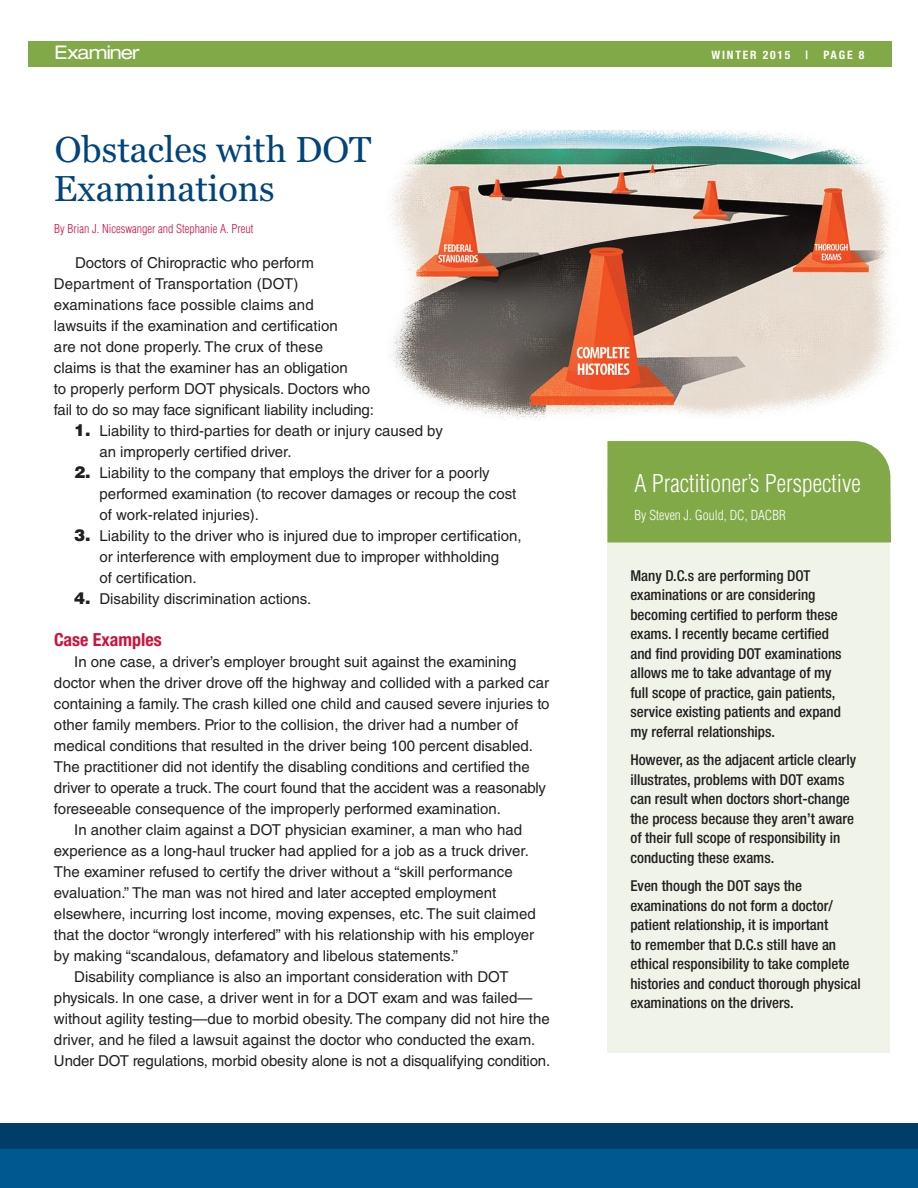
<style>
.page{position:relative;width:918px;height:1188px;background:#fff}
.page>*{position:absolute;margin:0;border:0;box-sizing:border-box;transform-origin:0 0}
.t1{font:36px/39px "Georgia";color:#00447b}
.t2{font:300 condensed 24px "Helvetica LT Std";color:#fff}
.t3{font:expanded 18.75px "Helvetica Neue";letter-spacing:-.05em;color:#fff}
.t4{font:700 condensed 18px "Helvetica Neue LT Std";color:#cd123d}
.t5{font:15px/21px "Helvetica LT Std";color:#231f20}
.t6{font:500 condensed 15px/19.5px "Helvetica Neue LT Std";color:#231f20}
.t7{font:300 condensed 13.5px "Helvetica LT Std";color:#fff}
.t8{font:300 condensed 12px "Helvetica LT Std";color:#cd123d}
.t9{font:700 condensed 11.7px "Helvetica Neue";letter-spacing:.15em;color:#fff}
.s1{font-weight:900;font-size:16.5px}
</style>
<div class="page">
<div style="left:0;top:1136px;width:918px;height:52px;background:#005890"></div>
<div style="left:0;top:1124px;width:918px;height:25px;background:#003e69"></div>
<div style="left:28px;top:41px;width:864px;height:26px;background:#82a947"></div>
<div style="left:607px;top:488px;width:283px;height:565px;background:#f0f4e8"></div>
<div style="left:607px;top:441px;width:284px;height:102px;background:#82a947"></div>
<img style="left:390px;top:130px;width:502px;height:290px">
<p class="t3" style="left:55px;top:46px;width:87px">Examiner</p>
<p class="t9" style="left:712px;top:51px;width:80px">WINTER 2015</p>
<p class="t9" style="left:806px;top:51px;width:4px">|</p>
<p class="t9" style="left:824px;top:51px;width:42px">PAGE 8</p>
<h1 class="t1" style="left:54px;top:130px;width:319px">Obstacles with DOT<br>Examinations</h1>
<p class="t8" style="left:54px;top:224px;width:201px">By Brian J. Niceswanger and Stephanie A. Preut</p>
<p class="t5" style="left:54px;top:253px;width:321px;text-indent:21px">Doctors of Chiropractic who perform Department of Transportation (DOT) examinations face possible claims and<br>lawsuits if the examination and certification<br>are not done properly. The crux of these<br>claims is that the examiner has an obligation<br>to properly perform DOT physicals. Doctors who fail to do so may face significant liability including:</p>
<p class="t5" style="left:99px;top:421px;width:345px;text-indent:-25px"><span class="s1">1.</span> Liability to third-parties for death or injury caused by an improperly certified driver.</p>
<p class="t5" style="left:99px;top:463px;width:419px;text-indent:-25px"><span class="s1">2.</span> Liability to the company that employs the driver for a poorly performed examination (to recover damages or recoup the cost of work-related injuries).</p>
<p class="t5" style="left:99px;top:526px;width:424px;text-indent:-25px"><span class="s1">3.</span> Liability to the driver who is injured due to improper certification, or interference with employment due to improper withholding<br>of certification.</p>
<p class="t5" style="left:74px;top:589px;width:239px"><span class="s1">4.</span> Disability discrimination actions.</p>
<p class="t4" style="left:54px;top:633px;width:109px">Case Examples</p>
<p class="t5" style="left:74px;top:652px;width:444px">In one case, a driver’s employer brought suit against the examining</p>
<p class="t5" style="left:54px;top:673px;width:497px">doctor when the driver drove off the highway and collided with a parked car</p>
<p class="t5" style="left:54px;top:694px;width:497px">containing a family. The crash killed one child and caused severe injuries to</p>
<p class="t5" style="left:54px;top:715px;width:466px">other family members. Prior to the collision, the driver had a number of</p>
<p class="t5" style="left:54px;top:736px;width:480px">medical conditions that resulted in the driver being 100 percent disabled.</p>
<p class="t5" style="left:54px;top:757px;width:477px">The practitioner did not identify the disabling conditions and certified the</p>
<p class="t5" style="left:54px;top:778px;width:493px">driver to operate a truck. The court found that the accident was a reasonably</p>
<p class="t5" style="left:54px;top:799px;width:449px">foreseeable consequence of the improperly performed examination.</p>
<p class="t5" style="left:74px;top:820px;width:449px">In another claim against a DOT physician examiner, a man who had</p>
<p class="t5" style="left:54px;top:841px;width:476px">experience as a long-haul trucker had applied for a job as a truck driver.</p>
<p class="t5" style="left:54px;top:862px;width:460px">The examiner refused to certify the driver without a “skill performance</p>
<p class="t5" style="left:54px;top:883px;width:444px">evaluation.” The man was not hired and later accepted employment</p>
<p class="t5" style="left:54px;top:904px;width:483px">elsewhere, incurring lost income, moving expenses, etc. The suit claimed</p>
<p class="t5" style="left:54px;top:925px;width:482px">that the doctor “wrongly interfered” with his relationship with his employer</p>
<p class="t5" style="left:54px;top:946px;width:406px">by making “scandalous, defamatory and libelous statements.”</p>
<p class="t5" style="left:74px;top:967px;width:436px">Disability compliance is also an important consideration with DOT</p>
<p class="t5" style="left:54px;top:988px;width:480px">physicals. In one case, a driver went in for a DOT exam and was failed—</p>
<p class="t5" style="left:54px;top:1009px;width:497px">without agility testing—due to morbid obesity. The company did not hire the</p>
<p class="t5" style="left:54px;top:1030px;width:483px">driver, and he filed a lawsuit against the doctor who conducted the exam.</p>
<p class="t5" style="left:54px;top:1051px;width:498px">Under DOT regulations, morbid obesity alone is not a disqualifying condition.</p>
<h2 class="t2" style="left:634px;top:474px;width:228px">A Practitioner’s Perspective</h2>
<p class="t7" style="left:634px;top:510px;width:153px">By Steven J. Gould, DC, DACBR</p>
<p class="t6" style="left:630px;top:567px;width:213px">Many D.C.s are performing DOT examinations or are considering becoming certified to perform these exams. I recently became certified and find providing DOT examinations allows me to take advantage of my full scope of practice, gain patients, service existing patients and expand my referral relationships.</p>
<p class="t6" style="left:630px;top:751px;width:227px">However, as the adjacent article clearly illustrates, problems with DOT exams can result when doctors short-change the process because they aren’t aware of their full scope of responsibility in conducting these exams.</p>
<p class="t6" style="left:630px;top:877px;width:232px">Even though the DOT says the examinations do not form a doctor/ patient relationship, it is important<br>to remember that D.C.s still have an ethical responsibility to take complete histories and conduct thorough physical examinations on the drivers.</p>
</div>
